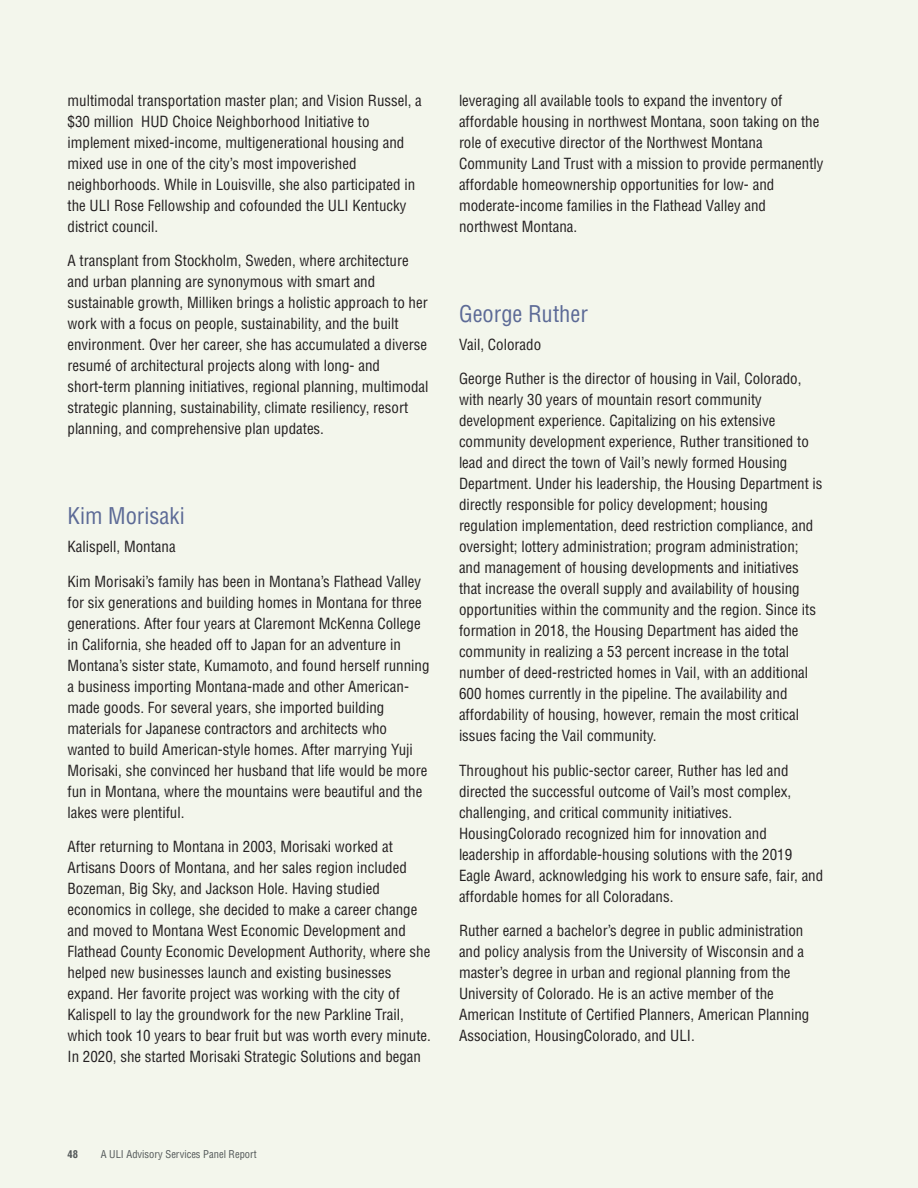
<style>
.page{position:relative;width:918px;height:1188px;background:#f3f6ec}
.page>*{position:absolute;margin:0;border:0;box-sizing:border-box;transform-origin:0 0}
.Cashiers_Panel_Name{font:condensed 22.5px "Helvetica";color:#5c6a96}
.Cashiers_body_text{font:condensed 15px/21px "Helvetica";color:#231f20}
.t1{font:condensed 10.5px "Helvetica";color:#525758}
.t2{font:700 condensed 10.5px "Helvetica";color:#525758}
</style>
<div class="page">
<p class="Cashiers_body_text" style="left:68px;top:90px;width:356px">multimodal transportation master plan; and Vision Russel, a $30 million HUD Choice Neighborhood Initiative to implement mixed-income, multigenerational housing and mixed use in one of the city’s most impoverished neighborhoods. While in Louisville, she also participated in the ULI Rose Fellowship and cofounded the ULI Kentucky district council.</p>
<p class="Cashiers_body_text" style="left:68px;top:250px;width:363px">A transplant from Stockholm, Sweden, where architecture and urban planning are synonymous with smart and sustainable growth, Milliken brings a holistic approach to her work with a focus on people, sustainability, and the built environment. Over her career, she has accumulated a diverse resumé of architectural projects along with long- and short-term planning initiatives, regional planning, multimodal strategic planning, sustainability, climate resiliency, resort planning, and comprehensive plan updates.</p>
<p class="Cashiers_Panel_Name" style="left:68px;top:502px;width:119px">Kim Morisaki</p>
<p class="Cashiers_body_text" style="left:68px;top:536px;width:110px">Kalispell, Montana</p>
<p class="Cashiers_body_text" style="left:68px;top:570px;width:364px">Kim Morisaki’s family has been in Montana’s Flathead Valley for six generations and building homes in Montana for three generations. After four years at Claremont McKenna College in California, she headed off to Japan for an adventure in Montana’s sister state, Kumamoto, and found herself running a business importing Montana-made and other American&shy;made goods. For several years, she imported building materials for Japanese contractors and architects who wanted to build American-style homes. After marrying Yuji Morisaki, she convinced her husband that life would be more fun in Montana, where the mountains were beautiful and the lakes were plentiful.</p>
<p class="Cashiers_body_text" style="left:68px;top:836px;width:365px">After returning to Montana in 2003, Morisaki worked at Artisans Doors of Montana, and her sales region included Bozeman, Big Sky, and Jackson Hole. Having studied economics in college, she decided to make a career change and moved to Montana West Economic Development and Flathead County Economic Development Authority, where she helped new businesses launch and existing businesses expand. Her favorite project was working with the city of Kalispell to lay the groundwork for the new Parkline Trail, which took 10 years to bear fruit but was worth every minute.<br>In 2020, she started Morisaki Strategic Solutions and began</p>
<p class="Cashiers_body_text" style="left:459px;top:90px;width:366px">leveraging all available tools to expand the inventory of affordable housing in northwest Montana, soon taking on the role of executive director of the Northwest Montana Community Land Trust with a mission to provide permanently affordable homeownership opportunities for low- and moderate-income families in the Flathead Valley and northwest Montana.</p>
<p class="Cashiers_Panel_Name" style="left:459px;top:299px;width:130px">George Ruther</p>
<p class="Cashiers_body_text" style="left:459px;top:333px;width:84px">Vail, Colorado</p>
<p class="Cashiers_body_text" style="left:459px;top:368px;width:365px">George Ruther is the director of housing in Vail, Colorado, with nearly 30 years of mountain resort community development experience. Capitalizing on his extensive community development experience, Ruther transitioned to lead and direct the town of Vail’s newly formed Housing Department. Under his leadership, the Housing Department is directly responsible for policy development; housing regulation implementation, deed restriction compliance, and oversight; lottery administration; program administration; and management of housing developments and initiatives that increase the overall supply and availability of housing opportunities within the community and the region. Since its formation in 2018, the Housing Department has aided the community in realizing a 53 percent increase in the total number of deed-restricted homes in Vail, with an additional 600 homes currently in the pipeline. The availability and affordability of housing, however, remain the most critical issues facing the Vail community.</p>
<p class="Cashiers_body_text" style="left:459px;top:759px;width:366px">Throughout his public-sector career, Ruther has led and directed the successful outcome of Vail’s most complex, challenging, and critical community initiatives.<br>HousingColorado recognized him for innovation and leadership in affordable-housing solutions with the 2019<br>Eagle Award, acknowledging his work to ensure safe, fair, and affordable homes for all Coloradans.</p>
<p class="Cashiers_body_text" style="left:459px;top:920px;width:352px">Ruther earned a bachelor’s degree in public administration and policy analysis from the University of Wisconsin and a master’s degree in urban and regional planning from the University of Colorado. He is an active member of the American Institute of Certified Planners, American Planning Association, HousingColorado, and ULI.</p>
<p class="t2" style="left:68px;top:1148px;width:12px">48</p>
<p class="t1" style="left:101px;top:1148px;width:157px">A ULI Advisory Services Panel Report</p>
</div>
